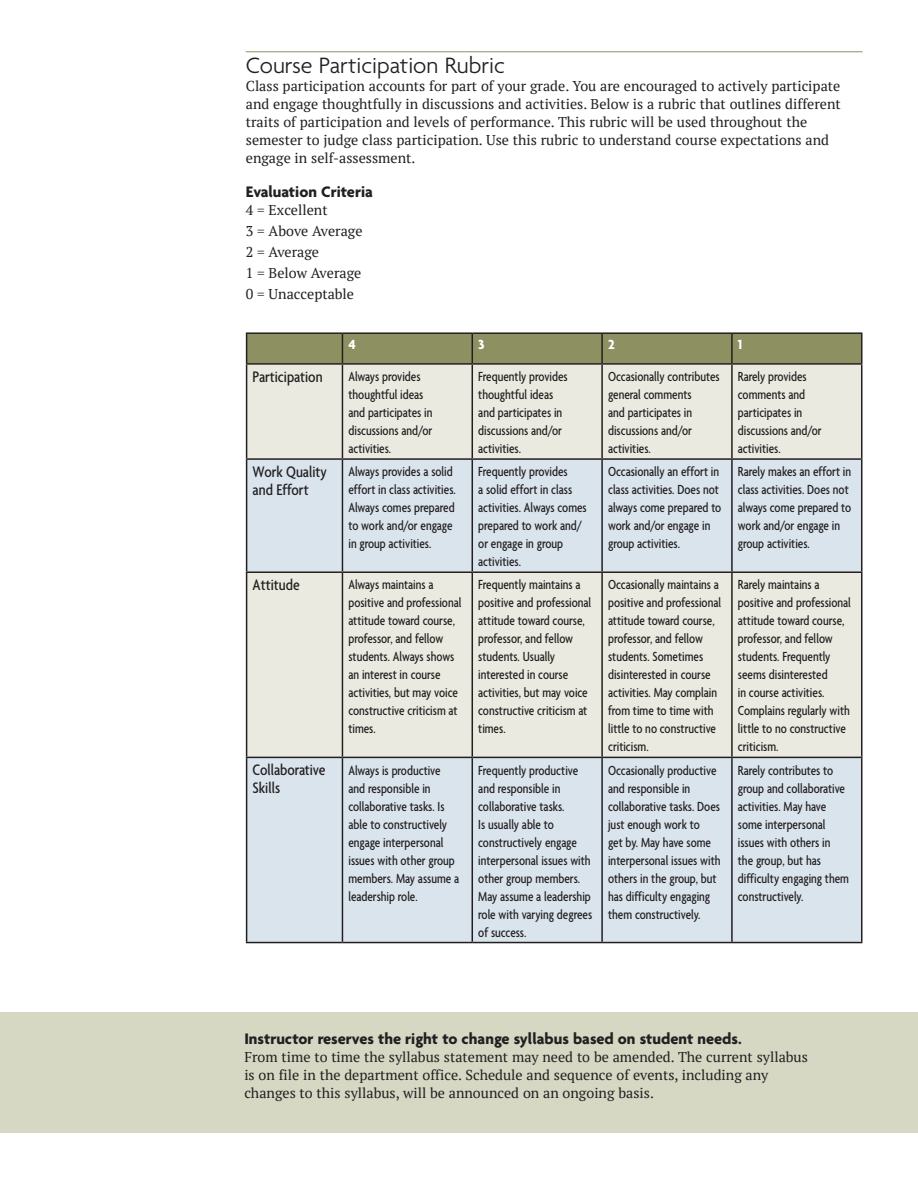
<style>
.page{position:relative;width:918px;height:1188px;background:#fff}
.page>*{position:absolute;margin:0;border:0;box-sizing:border-box;transform-origin:0 0}
._1-Section_Title{font:300 24px "Agenda";color:#231f20}
.Subhead{font:700 16.5px "Agenda";color:#231f20}
.Table-Row_Header{font:500 condensed 16.5px/18px "Agenda";color:#231f20}
.Rubric_Text{font:500 condensed 14.25px/18px "Agenda";color:#231f20;scale:.95 1}
.Paragraph{font:14.25px/18px "PT Serif";color:#231f20}
.List{font:14.25px "PT Serif";color:#231f20}
.Paragraph-2{font:700 14.25px "Agenda";color:#fff}
</style>
<div class="page">
<hr style="left:246px;top:51px;width:616px;height:1px;background:#8d9161">
<div style="left:247px;top:365px;width:614px;height:93px;background:#eaeae0"></div>
<svg style="left:247px;top:460px;width:614px;height:482px;background:#dee4e6"></svg>
<hr style="left:246px;top:332px;width:96px;height:2px;background:#231f20">
<hr style="left:342px;top:332px;width:130px;height:2px;background:#231f20">
<hr style="left:472px;top:332px;width:130px;height:2px;background:#231f20">
<hr style="left:602px;top:332px;width:130px;height:2px;background:#231f20">
<hr style="left:732px;top:332px;width:131px;height:2px;background:#231f20">
<div style="left:246px;top:333px;width:616px;height:30px;background:#8d9161"></div>
<hr style="left:246px;top:363px;width:96px;height:2px;background:#231f20">
<hr style="left:246px;top:365px;width:1px;height:93px;background:#231f20">
<hr style="left:342px;top:363px;width:130px;height:2px;background:#231f20">
<hr style="left:342px;top:365px;width:1px;height:93px;background:#231f20">
<hr style="left:472px;top:363px;width:130px;height:2px;background:#231f20">
<hr style="left:472px;top:365px;width:1px;height:93px;background:#231f20">
<hr style="left:602px;top:363px;width:130px;height:2px;background:#231f20">
<hr style="left:601px;top:365px;width:2px;height:93px;background:#231f20">
<hr style="left:732px;top:363px;width:131px;height:2px;background:#231f20">
<hr style="left:731px;top:365px;width:2px;height:93px;background:#231f20">
<hr style="left:861px;top:365px;width:1px;height:93px;background:#231f20">
<hr style="left:246px;top:458px;width:96px;height:2px;background:#231f20">
<hr style="left:246px;top:460px;width:1px;height:111px;background:#231f20">
<hr style="left:342px;top:458px;width:130px;height:2px;background:#231f20">
<hr style="left:342px;top:460px;width:1px;height:111px;background:#231f20">
<hr style="left:472px;top:458px;width:130px;height:2px;background:#231f20">
<hr style="left:472px;top:460px;width:1px;height:111px;background:#231f20">
<hr style="left:602px;top:458px;width:130px;height:2px;background:#231f20">
<hr style="left:601px;top:460px;width:2px;height:111px;background:#231f20">
<hr style="left:732px;top:458px;width:131px;height:2px;background:#231f20">
<hr style="left:731px;top:460px;width:2px;height:111px;background:#231f20">
<hr style="left:861px;top:460px;width:1px;height:111px;background:#231f20">
<hr style="left:246px;top:571px;width:96px;height:2px;background:#231f20">
<hr style="left:246px;top:573px;width:1px;height:184px;background:#231f20">
<hr style="left:342px;top:571px;width:130px;height:2px;background:#231f20">
<hr style="left:342px;top:573px;width:1px;height:184px;background:#231f20">
<hr style="left:472px;top:571px;width:130px;height:2px;background:#231f20">
<hr style="left:472px;top:573px;width:1px;height:184px;background:#231f20">
<hr style="left:602px;top:571px;width:130px;height:2px;background:#231f20">
<hr style="left:601px;top:573px;width:2px;height:184px;background:#231f20">
<hr style="left:732px;top:571px;width:131px;height:2px;background:#231f20">
<hr style="left:731px;top:573px;width:2px;height:184px;background:#231f20">
<hr style="left:861px;top:573px;width:1px;height:184px;background:#231f20">
<hr style="left:246px;top:757px;width:96px;height:1px;background:#231f20">
<hr style="left:246px;top:758px;width:1px;height:184px;background:#231f20">
<hr style="left:342px;top:757px;width:130px;height:1px;background:#231f20">
<hr style="left:342px;top:758px;width:1px;height:184px;background:#231f20">
<hr style="left:472px;top:757px;width:130px;height:1px;background:#231f20">
<hr style="left:472px;top:758px;width:1px;height:184px;background:#231f20">
<hr style="left:602px;top:757px;width:130px;height:1px;background:#231f20">
<hr style="left:601px;top:758px;width:2px;height:184px;background:#231f20">
<hr style="left:732px;top:757px;width:131px;height:1px;background:#231f20">
<hr style="left:731px;top:758px;width:2px;height:184px;background:#231f20">
<hr style="left:861px;top:758px;width:1px;height:184px;background:#231f20">
<hr style="left:246px;top:942px;width:96px;height:1px;background:#231f20">
<hr style="left:342px;top:942px;width:130px;height:1px;background:#231f20">
<hr style="left:472px;top:942px;width:130px;height:1px;background:#231f20">
<hr style="left:602px;top:942px;width:130px;height:1px;background:#231f20">
<hr style="left:732px;top:942px;width:131px;height:1px;background:#231f20">
<div style="left:0;top:1012px;width:918px;height:121px;background:#d6d8c4"></div>
<p class="_1-Section_Title" style="left:246px;top:52px;width:261px">Course Participation Rubric</p>
<p class="Paragraph" style="left:246px;top:76px;width:596px">Class participation accounts for part of your grade. You are encouraged to actively participate and engage thoughtfully in discussions and activities. Below is a rubric that outlines different traits of participation and levels of performance. This rubric will be used throughout the semester to judge class participation. Use this rubric to understand course expectations and engage in self-assessment.</p>
<p class="Subhead" style="left:246px;top:183px;width:128px">Evaluation Criteria</p>
<p class="List" style="left:246px;top:201px;width:83px">4 = Excellent</p>
<p class="List" style="left:246px;top:222px;width:118px">3 = Above Average</p>
<p class="List" style="left:246px;top:243px;width:75px">2 = Average</p>
<p class="List" style="left:246px;top:264px;width:117px">1 = Below Average</p>
<p class="List" style="left:246px;top:285px;width:110px">0 = Unacceptable</p>
<p class="Paragraph-2" style="left:348px;top:337px;width:9px">4</p>
<p class="Paragraph-2" style="left:478px;top:337px;width:8px">3</p>
<p class="Paragraph-2" style="left:608px;top:337px;width:8px">2</p>
<p class="Paragraph-2" style="left:738px;top:337px;width:6px">1</p>
<p class="Table-Row_Header" style="left:253px;top:368px;width:72px">Participation</p>
<p class="Rubric_Text" style="left:348px;top:368px;width:90px">Always provides thoughtful ideas and participates in discussions and/or activities.</p>
<p class="Rubric_Text" style="left:478px;top:368px;width:96px">Frequently provides thoughtful ideas and participates in discussions and/or activities.</p>
<p class="Rubric_Text" style="left:608px;top:368px;width:119px">Occasionally contributes general comments<br>and participates in discussions and/or activities.</p>
<p class="Rubric_Text" style="left:738px;top:368px;width:90px">Rarely provides comments and participates in discussions and/or activities.</p>
<p class="Table-Row_Header" style="left:253px;top:464px;width:76px">Work Quality and Effort</p>
<p class="Rubric_Text" style="left:348px;top:464px;width:115px">Always provides a solid effort in class activities.<br>Always comes prepared to work and/or engage in group activities.</p>
<p class="Rubric_Text" style="left:478px;top:464px;width:116px">Frequently provides<br>a solid effort in class activities. Always comes prepared to work and/ or engage in group activities.</p>
<p class="Rubric_Text" style="left:608px;top:464px;width:121px">Occasionally an effort in class activities. Does not always come prepared to work and/or engage in group activities.</p>
<p class="Rubric_Text" style="left:738px;top:464px;width:121px">Rarely makes an effort in class activities. Does not always come prepared to work and/or engage in group activities.</p>
<p class="Table-Row_Header" style="left:253px;top:577px;width:49px">Attitude</p>
<p class="Rubric_Text" style="left:348px;top:577px;width:120px">Always maintains a positive and professional attitude toward course, professor, and fellow students. Always shows an interest in course activities, but may voice constructive criticism at times.</p>
<p class="Rubric_Text" style="left:478px;top:577px;width:120px">Frequently maintains a positive and professional attitude toward course, professor, and fellow students. Usually interested in course activities, but may voice constructive criticism at times.</p>
<p class="Rubric_Text" style="left:608px;top:577px;width:120px">Occasionally maintains a positive and professional attitude toward course, professor, and fellow students. Sometimes disinterested in course activities. May complain from time to time with little to no constructive criticism.</p>
<p class="Rubric_Text" style="left:738px;top:577px;width:120px">Rarely maintains a positive and professional attitude toward course, professor, and fellow students. Frequently seems disinterested<br>in course activities.<br>Complains regularly with little to no constructive criticism.</p>
<p class="Table-Row_Header" style="left:253px;top:762px;width:75px">Collaborative<br>Skills</p>
<p class="Rubric_Text" style="left:348px;top:762px;width:118px">Always is productive and responsible in collaborative tasks. Is able to constructively engage interpersonal issues with other group members. May assume a leadership role.</p>
<p class="Rubric_Text" style="left:478px;top:762px;width:121px">Frequently productive and responsible in collaborative tasks.<br>Is usually able to constructively engage interpersonal issues with other group members.<br>May assume a leadership role with varying degrees of success.</p>
<p class="Rubric_Text" style="left:608px;top:762px;width:120px">Occasionally productive and responsible in collaborative tasks. Does just enough work to<br>get by. May have some interpersonal issues with others in the group, but has difficulty engaging them constructively.</p>
<p class="Rubric_Text" style="left:738px;top:762px;width:118px">Rarely contributes to group and collaborative activities. May have some interpersonal issues with others in the group, but has difficulty engaging them constructively.</p>
<p class="Subhead" style="left:244px;top:1030px;width:499px">Instructor reserves the right to change syllabus based on student needs.</p>
<p class="Paragraph" style="left:244px;top:1048px;width:565px">From time to time the syllabus statement may need to be amended. The current syllabus is on file in the department office. Schedule and sequence of events, including any changes to this syllabus, will be announced on an ongoing basis.</p>
</div>
